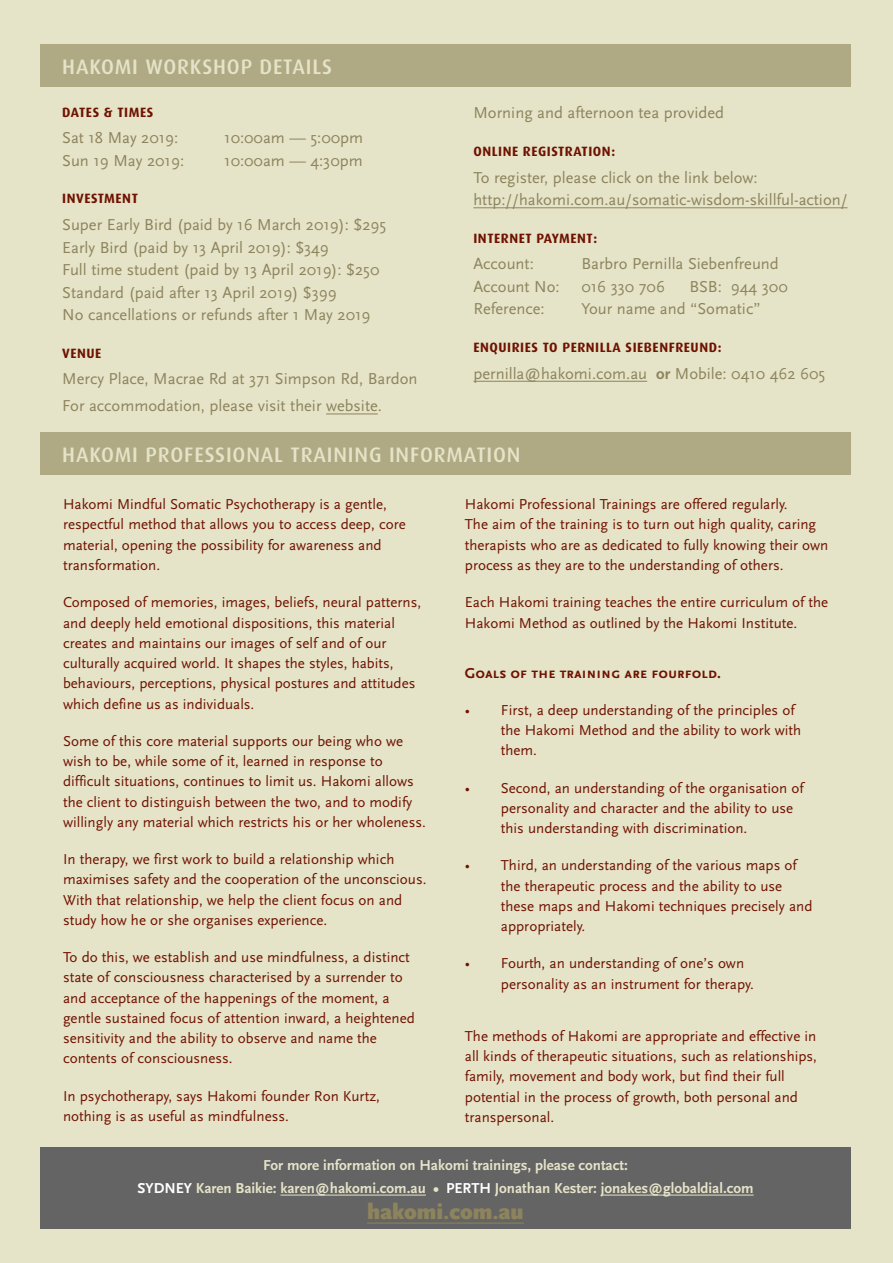
<style>
.page{position:relative;width:893px;height:1263px;background:#e5e3c8}
.page>*{position:absolute;margin:0;border:0;box-sizing:border-box;transform-origin:0 0}
.t1{font:900 22.5px "Scala Sans";color:#8d845d}
.t2{font:500 21px "Dax";letter-spacing:.04em;color:#e5e3c8}
.t3{font:16.5px/22.5px "Scala Sans";color:#8d845d}
.t4{font:15px/20.2px "Scala Sans";color:#6f1200}
.t5{font:700 15px/22.5px "Scala Sans";color:#e5e3c8;text-align:center}
.t6{font:700 15px "Scala Sans Caps";color:#6f1200}
.t7{font:700 13.5px "Dax";letter-spacing:.04em;color:#6f1200}
.s1{font-weight:700}
.s2{color:#fff}
</style>
<div class="page">
<div style="left:40px;top:1148px;width:810px;height:81px;background:#646464"></div>
<hr style="left:280px;top:1195px;width:146px;height:1px;background:#e5e3c8">
<hr style="left:601px;top:1195px;width:153px;height:1px;background:#e5e3c8">
<hr style="left:367px;top:1223px;width:157px;height:1px;background:#8d845d">
<hr style="left:326px;top:414px;width:52px;height:1px;background:#8d845d">
<hr style="left:473px;top:207px;width:374px;height:1px;background:#8d845d">
<hr style="left:473px;top:381px;width:174px;height:1px;background:#8d845d">
<div style="left:40px;top:44px;width:810px;height:43px;background:#b0aa84"></div>
<div style="left:40px;top:432px;width:810px;height:43px;background:#b0aa84"></div>
<h2 class="t2" style="left:62px;top:55px;width:271px">HAKOMI WORKSHOP DETAILS</h2>
<p class="t7" style="left:62px;top:104px;width:93px">DATES &amp; TIMES</p>
<p class="t3" style="left:62px;top:127px;width:118px">Sat 18 May 2019:</p>
<p class="t3" style="left:224px;top:127px;width:140px">10:00am — 5:00pm</p>
<p class="t3" style="left:62px;top:150px;width:123px">Sun 19 May 2019:</p>
<p class="t3" style="left:224px;top:150px;width:140px">10:00am — 4:30pm</p>
<p class="t7" style="left:62px;top:191px;width:77px">INVESTMENT</p>
<p class="t3" style="left:62px;top:214px;width:325px">Super Early Bird (paid by 16 March 2019): $295<br>Early Bird (paid by 13 April 2019): $349<br>Full time student (paid by 13 April 2019): $250<br>Standard (paid after 13 April 2019) $399<br>No cancellations or refunds after 1 May 2019</p>
<p class="t7" style="left:62px;top:345px;width:41px">VENUE</p>
<p class="t3" style="left:62px;top:366px;width:357px;line-height:26.7px">Mercy Place, Macrae Rd at 371 Simpson Rd, Bardon<br>For accommodation, please visit their website.</p>
<p class="t3" style="left:473px;top:102px;width:252px">Morning and afternoon tea provided</p>
<p class="t7" style="left:473px;top:143px;width:143px">ONLINE REGISTRATION:</p>
<p class="t3" style="left:473px;top:166px;width:376px">To register, please click on the link below: http://hakomi.com.au/somatic-wisdom-skillful-action/</p>
<p class="t7" style="left:473px;top:230px;width:125px">INTERNET PAYMENT:</p>
<p class="t3" style="left:473px;top:253px;width:62px">Account:</p>
<p class="t3" style="left:581px;top:253px;width:199px">Barbro Pernilla Siebenfreund</p>
<p class="t3" style="left:473px;top:275px;width:88px">Account No:</p>
<p class="t3" style="left:581px;top:275px;width:85px">016 330 706</p>
<p class="t3" style="left:689px;top:275px;width:100px">BSB: 944 300</p>
<p class="t3" style="left:473px;top:298px;width:73px">Reference:</p>
<p class="t3" style="left:581px;top:298px;width:181px">Your name and “Somatic”</p>
<p class="t7" style="left:473px;top:339px;width:250px">ENQUIRIES TO PERNILLA SIEBENFREUND:</p>
<p class="t3" style="left:473px;top:362px;width:353px">pernilla@hakomi.com.au <span class="s1">or</span> Mobile: 0410 462 605</p>
<h2 class="t2" style="left:62px;top:443px;width:460px">HAKOMI PROFESSIONAL TRAINING INFORMATION</h2>
<p class="t4" style="left:63px;top:494px;width:344px">Hakomi Mindful Somatic Psychotherapy is a gentle, respectful method that allows you to access deep, core material, opening the possibility for awareness and transformation.</p>
<p class="t4" style="left:63px;top:592px;width:360px">Composed of memories, images, beliefs, neural patterns, and deeply held emotional dispositions, this material creates and maintains our images of self and of our culturally acquired world. It shapes the styles, habits, behaviours, perceptions, physical postures and attitudes which define us as individuals.</p>
<p class="t4" style="left:63px;top:731px;width:364px">Some of this core material supports our being who we wish to be, while some of it, learned in response to difficult situations, continues to limit us. Hakomi allows the client to distinguish between the two, and to modify willingly any material which restricts his or her wholeness.</p>
<p class="t4" style="left:63px;top:849px;width:365px">In therapy, we first work to build a relationship which maximises safety and the cooperation of the unconscious.<br>With that relationship, we help the client focus on and study how he or she organises experience.</p>
<p class="t4" style="left:63px;top:947px;width:353px">To do this, we establish and use mindfulness, a distinct state of consciousness characterised by a surrender to and acceptance of the happenings of the moment, a gentle sustained focus of attention inward, a heightened sensitivity and the ability to observe and name the contents of consciousness.</p>
<p class="t4" style="left:63px;top:1086px;width:318px">In psychotherapy, says Hakomi founder Ron Kurtz, nothing is as useful as mindfulness.</p>
<p class="t4" style="left:465px;top:494px;width:365px">Hakomi Professional Trainings are offered regularly.<br>The aim of the training is to turn out high quality, caring therapists who are as dedicated to fully knowing their own process as they are to the understanding of others.</p>
<p class="t4" style="left:465px;top:592px;width:365px">Each Hakomi training teaches the entire curriculum of the<br>Hakomi Method as outlined by the Hakomi Institute.</p>
<p class="t6" style="left:465px;top:664px;width:258px">Goals of the training are fourfold.</p>
<p class="t4" style="left:501px;top:700px;width:302px;text-indent:-36px">• First, a deep understanding of the principles of the Hakomi Method and the ability to work with them.</p>
<p class="t4" style="left:501px;top:778px;width:304px;text-indent:-36px">• Second, an understanding of the organisation of personality and character and the ability to use this understanding with discrimination.</p>
<p class="t4" style="left:501px;top:856px;width:313px;text-indent:-36px">• Third, an understanding of the various maps of the therapeutic process and the ability to use these maps and Hakomi techniques precisely and appropriately.</p>
<p class="t4" style="left:501px;top:954px;width:254px;text-indent:-36px">• Fourth, an understanding of one’s own personality as an instrument for therapy.</p>
<p class="t4" style="left:465px;top:1026px;width:354px">The methods of Hakomi are appropriate and effective in all kinds of therapeutic situations, such as relationships, family, movement and body work, but find their full potential in the process of growth, both personal and transpersonal.</p>
<p class="t5" style="left:137px;top:1154px;width:618px">For more information on Hakomi trainings, please contact:<br><span class="s2">SYDNEY</span> Karen Baikie: karen@hakomi.com.au • <span class="s2">PERTH</span> Jonathan Kester: jonakes@globaldial.com</p>
<h1 class="t1" style="left:367px;top:1200px;width:158px">hakomi.com.au</h1>
</div>
